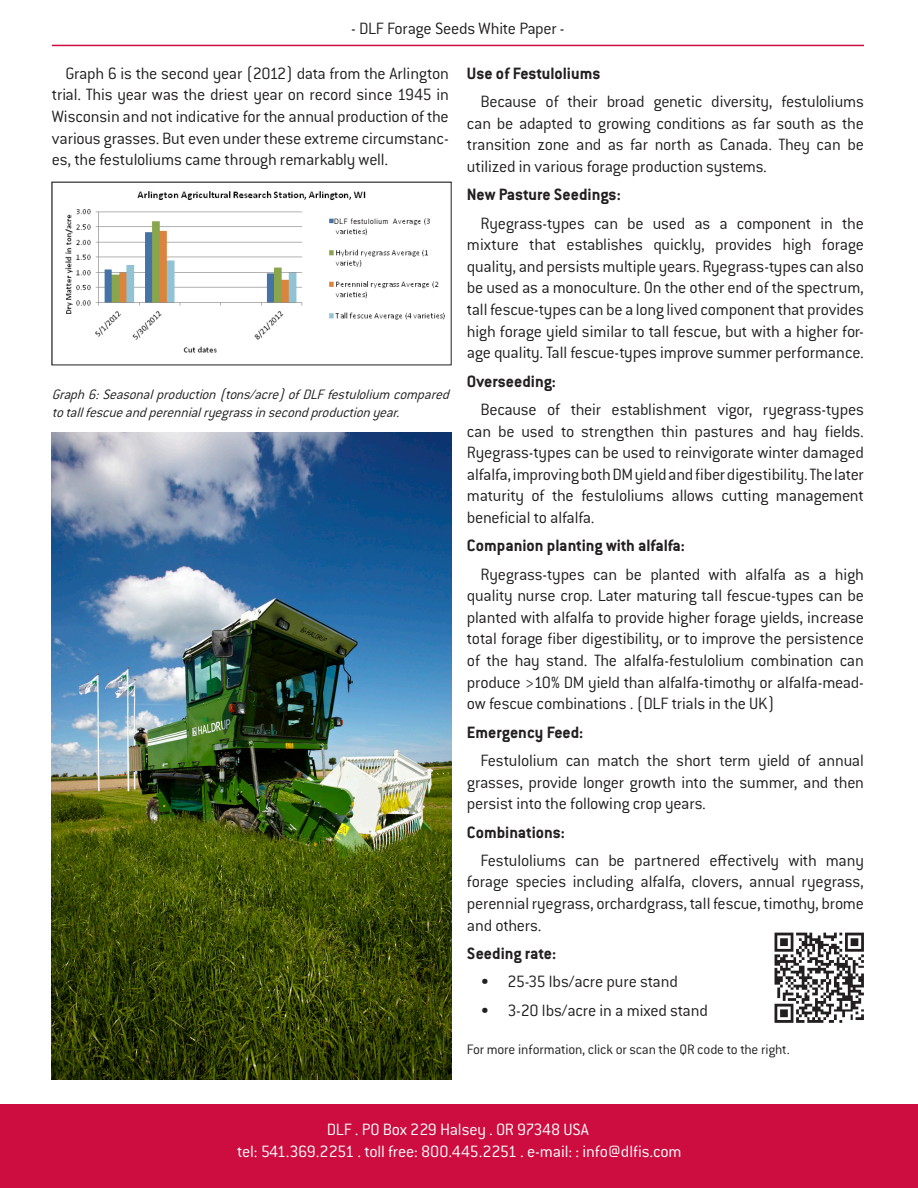
<style>
.page{position:relative;width:918px;height:1188px;background:#fff}
.page>*{position:absolute;margin:0;border:0;box-sizing:border-box;transform-origin:0 0}
.t1{font:300 18px/21.6px "Conduit ITC Std";letter-spacing:-.015em;color:#231f20;text-align:justify}
.t2{font:700 18px "Conduit ITC";color:#231f20}
.t3{font:300 18px "Conduit ITC Std";letter-spacing:-.015em;color:#fff}
.t4{font:italic 300 15px/18px "Conduit ITC Std";color:#231f20}
.t5{font:300 15px "Conduit ITC Std";letter-spacing:-.015em;color:#231f20}
.t6{font:7.5px "Arial";letter-spacing:.09em;color:#231f20;scale:.88 1}
</style>
<div class="page">
<img style="left:774px;top:932px;width:90px;height:91px">
<div style="left:0;top:1105px;width:918px;height:83px;background:#cd0d40"></div>
<hr style="left:52px;top:45px;width:812px;height:1px;background:#cd0d40">
<img style="left:52px;top:432px;width:399px;height:648px">
<img style="left:65px;top:191px;width:380px;height:162px">
<div style="left:51px;top:182px;width:401px;height:183px;border:1px solid #231f20"></div>
<div style="left:334px;top:218px;width:57px;height:9px;background:#fff"></div>
<p class="t1" style="left:351px;top:17px;width:215px">- DLF Forage Seeds White Paper -</p>
<p class="t1" style="left:52px;top:62px;width:399px;text-indent:14px">Graph 6 is the second year (2012) data from the Arlington trial. This year was the driest year on record since 1945 in Wisconsin and not indicative for the annual production of the various grasses. But even under these extreme circumstanc&shy;es, the festuloliums came through remarkably well.</p>
<p class="t6" style="left:334px;top:216px;width:63px">DLF festulolium</p>
<p class="t4" style="left:52px;top:385px;width:403px">Graph6:Seasonalproduction(tons/acre)ofDLFfestulolium compared totallfescueandperennialryegrassinsecondproductionyear.</p>
<p class="t2" style="left:467px;top:62px;width:135px">Use of Festuloliums</p>
<p class="t1" style="left:467px;top:90px;width:399px;text-indent:14px">Because of their broad genetic diversity, festuloliums can be adapted to growing conditions as far south as the transition zone and as far north as Canada. They can be utilized in various forage production systems.</p>
<p class="t2" style="left:467px;top:184px;width:155px">New Pasture Seedings:</p>
<p class="t1" style="left:467px;top:212px;width:399px;text-indent:14px">Ryegrass-types can be used as a component in the mixture that establishes quickly, provides high forage quality, and persists multiple years. Ryegrass-types can also be used as a monoculture. On the other end of the spectrum, tall fescue-types can be a long lived component that provides high forage yield similar to tall fescue, but with a higher for&shy;age quality. Tall fescue-types improve summer performance.</p>
<p class="t2" style="left:467px;top:370px;width:91px">Overseeding:</p>
<p class="t1" style="left:467px;top:398px;width:399px;text-indent:14px">Because of their establishment vigor, ryegrass-types can be used to strengthen thin pastures and hay fields.<br>Ryegrass-types can be used to reinvigorate winter damaged alfalfa, improving both DM yield and fiber digestibility. The later maturity of the festuloliums allows cutting management beneficial to alfalfa.</p>
<p class="t2" style="left:467px;top:535px;width:220px">Companion planting with alfalfa:</p>
<p class="t1" style="left:467px;top:563px;width:399px;text-indent:14px">Ryegrass-types can be planted with alfalfa as a high quality nurse crop. Later maturing tall fescue-types can be planted with alfalfa to provide higher forage yields, increase total forage fiber digestibility, or to improve the persistence of the hay stand. The alfalfa-festulolium combination can produce &gt;10% DM yield than alfalfa-timothy or alfalfa-mead&shy;ow fescue combinations . (DLF trials in the UK)</p>
<p class="t2" style="left:467px;top:721px;width:118px">Emergency Feed:</p>
<p class="t1" style="left:467px;top:749px;width:399px;text-indent:14px">Festulolium can match the short term yield of annual grasses, provide longer growth into the summer, and then persist into the following crop years.</p>
<p class="t2" style="left:467px;top:821px;width:100px">Combinations:</p>
<p class="t1" style="left:467px;top:849px;width:399px;text-indent:14px">Festuloliums can be partnered effectively with many forage species including alfalfa, clovers, annual ryegrass, perennial ryegrass, orchardgrass, tall fescue, timothy, brome and others.</p>
<p class="t2" style="left:467px;top:943px;width:91px">Seeding rate:</p>
<p class="t1" style="left:480px;top:970px;width:199px">• 25-35 lbs/acre pure stand</p>
<p class="t1" style="left:480px;top:999px;width:229px">• 3-20 lbs/acre in a mixed stand</p>
<p class="t5" style="left:467px;top:1040px;width:324px">For more information, click or scan the QR code to the right.</p>
<p class="t3" style="left:327px;top:1119px;width:264px">DLF . PO Box 229 Halsey . OR 97348 USA</p>
<p class="t3" style="left:237px;top:1140px;width:446px">tel: 541.369.2251 . toll free: 800.445.2251 . e-mail: : info@dlfis.com</p>
</div>
